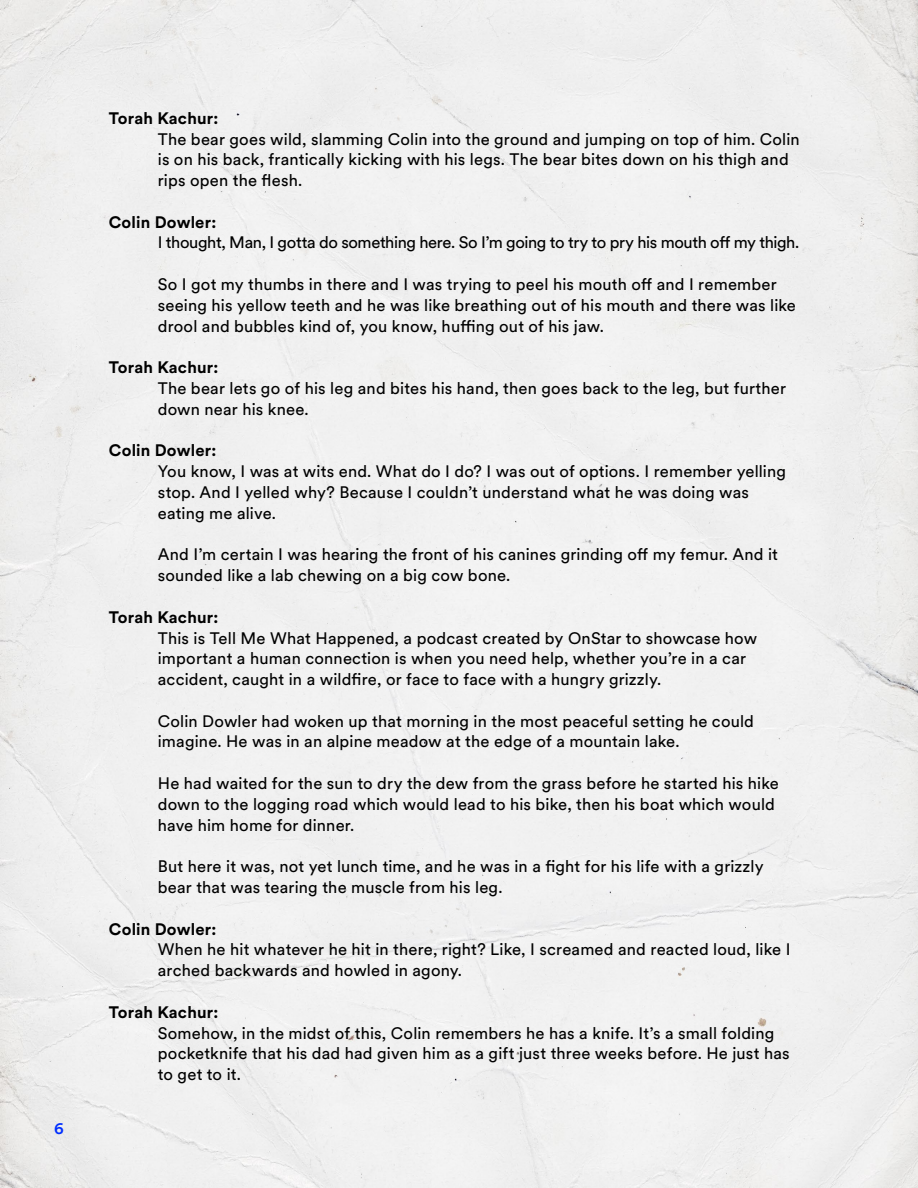
<style>
.page{position:relative;width:918px;height:1188px;background:#f0f0f0}
.page>*{position:absolute;margin:0;border:0;box-sizing:border-box;transform-origin:0 0}
.t1{font:16.5px/20.9px "Circular XX";letter-spacing:.01em;color:#000}
.t2{font:700 16.5px "Circular XX";letter-spacing:.01em;color:#000}
.t3{font:16.5px "Circular XX";letter-spacing:-.025em;color:#000}
.t4{font:500 16.5px "Circular XX";color:#002eff}
</style>
<div class="page">
<p class="t4" style="left:54px;top:1117px;width:11px">6</p>
<p class="t2" style="left:109px;top:107px;width:111px">Torah Kachur:</p>
<p class="t1" style="left:158px;top:128px;width:644px">The bear goes wild, slamming Colin into the ground and jumping on top of him. Colin is on his back, frantically kicking with his legs. The bear bites down on his thigh and rips open the flesh.</p>
<p class="t2" style="left:109px;top:211px;width:109px">Colin Dowler:</p>
<p class="t3" style="left:158px;top:232px;width:643px">I thought, Man, I gotta do something here. So I’m going to try to pry his mouth off my thigh.</p>
<p class="t1" style="left:158px;top:273px;width:640px">So I got my thumbs in there and I was trying to peel his mouth off and I remember seeing his yellow teeth and he was like breathing out of his mouth and there was like drool and bubbles kind of, you know, huffing out of his jaw.</p>
<p class="t2" style="left:109px;top:356px;width:111px">Torah Kachur:</p>
<p class="t1" style="left:158px;top:377px;width:630px">The bear lets go of his leg and bites his hand, then goes back to the leg, but further down near his knee.</p>
<p class="t2" style="left:109px;top:439px;width:109px">Colin Dowler:</p>
<p class="t1" style="left:158px;top:460px;width:630px">You know, I was at wits end. What do I do? I was out of options. I remember yelling stop. And I yelled why? Because I couldn’t understand what he was doing was eating me alive.</p>
<p class="t1" style="left:158px;top:543px;width:622px">And I’m certain I was hearing the front of his canines grinding off my femur. And it sounded like a lab chewing on a big cow bone.</p>
<p class="t2" style="left:109px;top:606px;width:111px">Torah Kachur:</p>
<p class="t1" style="left:158px;top:627px;width:601px">This is Tell Me What Happened, a podcast created by OnStar to showcase how important a human connection is when you need help, whether you’re in a car accident, caught in a wildfire, or face to face with a hungry grizzly.</p>
<p class="t1" style="left:158px;top:710px;width:598px">Colin Dowler had woken up that morning in the most peaceful setting he could imagine. He was in an alpine meadow at the edge of a mountain lake.</p>
<p class="t1" style="left:158px;top:772px;width:623px">He had waited for the sun to dry the dew from the grass before he started his hike down to the logging road which would lead to his bike, then his boat which would have him home for dinner.</p>
<p class="t1" style="left:158px;top:855px;width:607px">But here it was, not yet lunch time, and he was in a fight for his life with a grizzly bear that was tearing the muscle from his leg.</p>
<p class="t2" style="left:109px;top:917px;width:109px">Colin Dowler:</p>
<p class="t1" style="left:158px;top:938px;width:634px">When he hit whatever he hit in there, right? Like, I screamed and reacted loud, like I arched backwards and howled in agony.</p>
<p class="t2" style="left:109px;top:1001px;width:111px">Torah Kachur:</p>
<p class="t1" style="left:158px;top:1022px;width:633px">Somehow, in the midst of this, Colin remembers he has a knife. It’s a small folding pocketknife that his dad had given him as a gift just three weeks before. He just has to get to it.</p>
</div>
